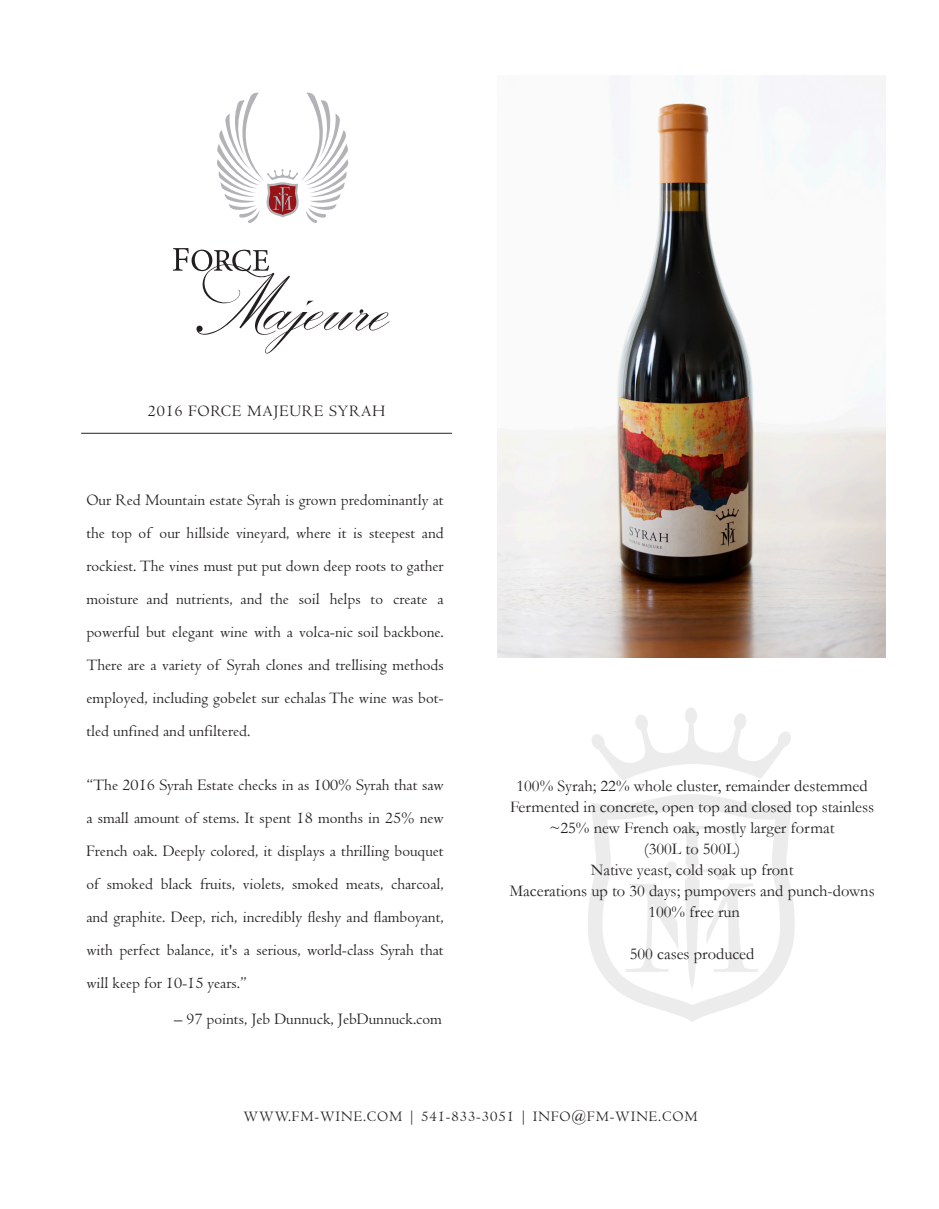
<style>
.page{position:relative;width:939px;height:1209px;background:#fff}
.page>*{position:absolute;margin:0;border:0;box-sizing:border-box;transform-origin:0 0}
.t1{font:16.5px/33px "Centaur";color:#231f20;text-align:justify}
.t2{font:16.5px/21px "Garamond";color:#231f20;text-align:center}
.t3{font:16.5px "Centaur";letter-spacing:.05em;color:#231f20}
.t4{font:15px "Centaur";letter-spacing:.06em;color:#231f20}
.t5{font:8.55px "Garamond";letter-spacing:.075em;color:#231f20}
</style>
<div class="page">
<svg style="left:588px;top:794px;width:207px;height:228px"></svg>
<svg style="left:592px;top:708px;width:199px;height:72px"></svg>
<svg style="left:602px;top:809px;width:178px;height:196px"></svg>
<svg style="left:173px;top:248px;width:217px;height:105px"></svg>
<svg style="left:217px;top:92px;width:132px;height:131px"></svg>
<hr style="left:81px;top:433px;width:371px;height:1px;background:#231f20">
<img style="left:497px;top:76px;width:389px;height:582px">
<p class="t3" style="left:148px;top:402px;width:239px">2016 FORCE MAJEURE SYRAH</p>
<p class="t5" style="left:247px;top:411px;width:73px">ESTATE GROWN</p>
<p class="t1" style="left:86px;top:484px;width:359px">Our Red Mountain estate Syrah is grown predominantly at the top of our hillside vineyard, where it is steepest and rockiest. The vines must put put down deep roots to gather moisture and nutrients, and the soil helps to create a powerful but elegant wine with a volca-nic soil backbone.<br>There are a variety of Syrah clones and trellising methods employed, including gobelet sur echalas The wine was bot&shy;tled unfined and unfiltered.</p>
<p class="t1" style="left:86px;top:769px;width:359px">“The 2016 Syrah Estate checks in as 100% Syrah that saw a small amount of stems. It spent 18 months in 25% new French oak. Deeply colored, it displays a thrilling bouquet of smoked black fruits, violets, smoked meats, charcoal, and graphite. Deep, rich, incredibly fleshy and flamboyant, with perfect balance, it's a serious, world-class Syrah that will keep for 10-15 years.”</p>
<p class="t1" style="left:174px;top:1003px;width:269px">– 97 points, Jeb Dunnuck, JebDunnuck.com</p>
<p class="t2" style="left:510px;top:775px;width:367px">100% Syrah; 22% whole cluster, remainder destemmed Fermented in concrete, open top and closed top stainless ~25% new French oak, mostly larger format<br>(300L to 500L)<br>Native yeast, cold soak up front<br>Macerations up to 30 days; pumpovers and punch-downs 100% free run</p>
<p class="t2" style="left:630px;top:943px;width:126px">500 cases produced</p>
<p class="t4" style="left:244px;top:1108px;width:456px">WWW.FM-WINE.COM | 541-833-3051 | INFO@FM-WINE.COM</p>
</div>
